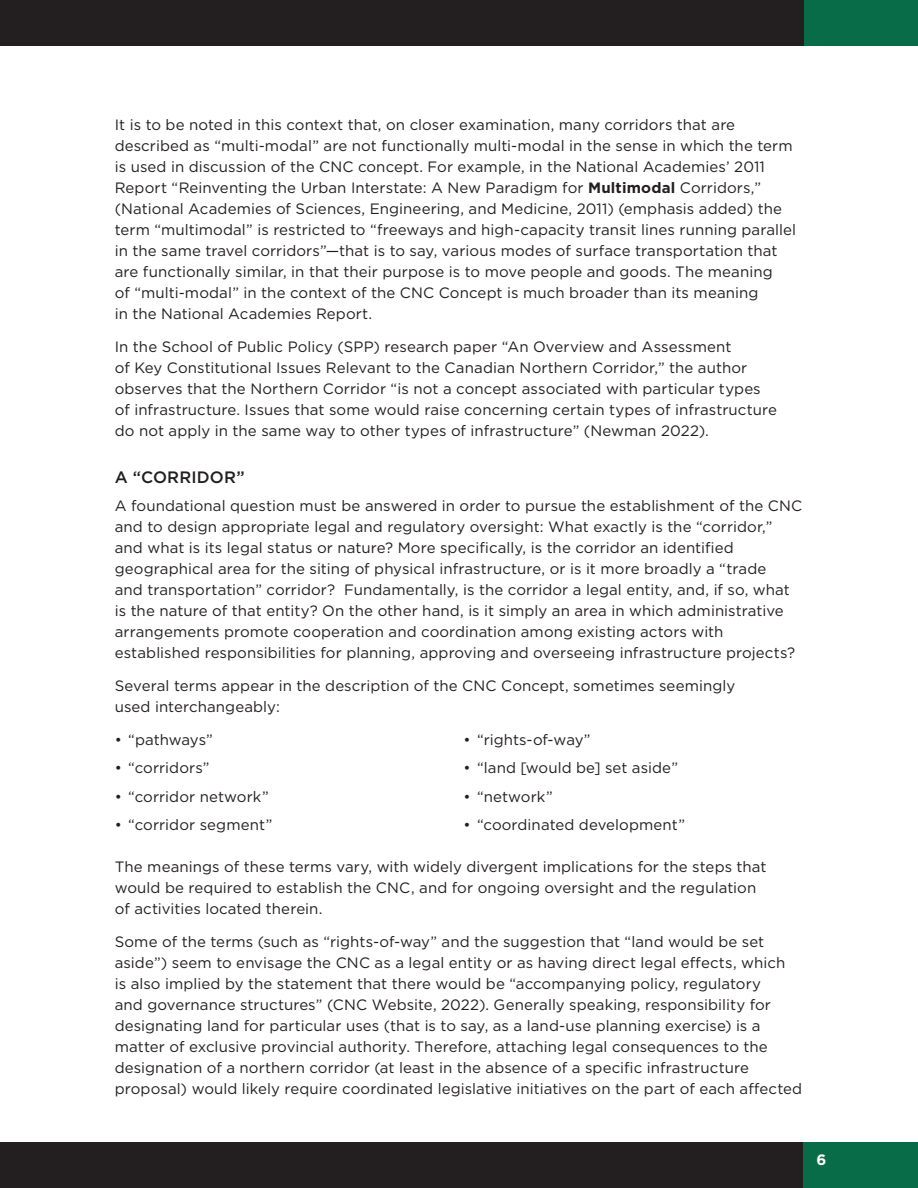
<style>
.page{position:relative;width:918px;height:1188px;background:#fff}
.page>*{position:absolute;margin:0;border:0;box-sizing:border-box;transform-origin:0 0}
.t1{font:500 16.5px "Gotham";letter-spacing:.01em;color:#231f20}
.t2{font:15px/21px "Gotham";letter-spacing:.005em;color:#231f20}
.t3{font:700 15px "Gotham";color:#fff}
.s1{font-weight:700}
</style>
<div class="page">
<div style="left:802px;top:1143px;width:116px;height:45px;background:#086c49"></div>
<div style="left:803px;top:0;width:115px;height:45px;background:#086c49"></div>
<div style="left:0;top:1143px;width:802px;height:45px;background:#231f20"></div>
<div style="left:0;top:0;width:803px;height:45px;background:#231f20"></div>
<p class="t2" style="left:115px;top:114px;width:683px">It is to be noted in this context that, on closer examination, many corridors that are described as “multi-modal” are not functionally multi-modal in the sense in which the term is used in discussion of the CNC concept. For example, in the National Academies’ 2011<br>Report “Reinventing the Urban Interstate: A New Paradigm for <span class="s1">Multimodal</span> Corridors,” (National Academies of Sciences, Engineering, and Medicine, 2011) (emphasis added) the term “multimodal” is restricted to “freeways and high-capacity transit lines running parallel in the same travel corridors”—that is to say, various modes of surface transportation that are functionally similar, in that their purpose is to move people and goods. The meaning<br>of “multi-modal” in the context of the CNC Concept is much broader than its meaning<br>in the National Academies Report.</p>
<p class="t2" style="left:115px;top:336px;width:664px">In the School of Public Policy (SPP) research paper “An Overview and Assessment<br>of Key Constitutional Issues Relevant to the Canadian Northern Corridor,” the author observes that the Northern Corridor “is not a concept associated with particular types of infrastructure. Issues that some would raise concerning certain types of infrastructure do not apply in the same way to other types of infrastructure” (Newman 2022).</p>
<p class="t1" style="left:115px;top:466px;width:131px">A “CORRIDOR”</p>
<p class="t2" style="left:115px;top:495px;width:689px">A foundational question must be answered in order to pursue the establishment of the CNC and to design appropriate legal and regulatory oversight: What exactly is the “corridor,” and what is its legal status or nature? More specifically, is the corridor an identified geographical area for the siting of physical infrastructure, or is it more broadly a “trade<br>and transportation” corridor? Fundamentally, is the corridor a legal entity, and, if so, what is the nature of that entity? On the other hand, is it simply an area in which administrative arrangements promote cooperation and coordination among existing actors with established responsibilities for planning, approving and overseeing infrastructure projects?</p>
<p class="t2" style="left:115px;top:675px;width:622px">Several terms appear in the description of the CNC Concept, sometimes seemingly used interchangeably:</p>
<p class="t2" style="left:115px;top:729px;width:100px">• “pathways”</p>
<p class="t2" style="left:115px;top:757px;width:96px">• “corridors”</p>
<p class="t2" style="left:115px;top:786px;width:156px">• “corridor network”</p>
<p class="t2" style="left:115px;top:814px;width:159px">• “corridor segment”</p>
<p class="t2" style="left:464px;top:729px;width:129px">• “rights-of-way”</p>
<p class="t2" style="left:464px;top:757px;width:216px">• “land [would be] set aside”</p>
<p class="t2" style="left:464px;top:786px;width:91px">• “network”</p>
<p class="t2" style="left:464px;top:814px;width:223px">• “coordinated development”</p>
<p class="t2" style="left:115px;top:856px;width:653px">The meanings of these terms vary, with widely divergent implications for the steps that would be required to establish the CNC, and for ongoing oversight and the regulation of activities located therein.</p>
<p class="t2" style="left:115px;top:931px;width:689px">Some of the terms (such as “rights-of-way” and the suggestion that “land would be set aside”) seem to envisage the CNC as a legal entity or as having direct legal effects, which<br>is also implied by the statement that there would be “accompanying policy, regulatory<br>and governance structures” (CNC Website, 2022). Generally speaking, responsibility for designating land for particular uses (that is to say, as a land-use planning exercise) is a matter of exclusive provincial authority. Therefore, attaching legal consequences to the designation of a northern corridor (at least in the absence of a specific infrastructure proposal) would likely require coordinated legislative initiatives on the part of each affected</p>
<p class="t3" style="left:817px;top:1150px;width:11px">6</p>
</div>
